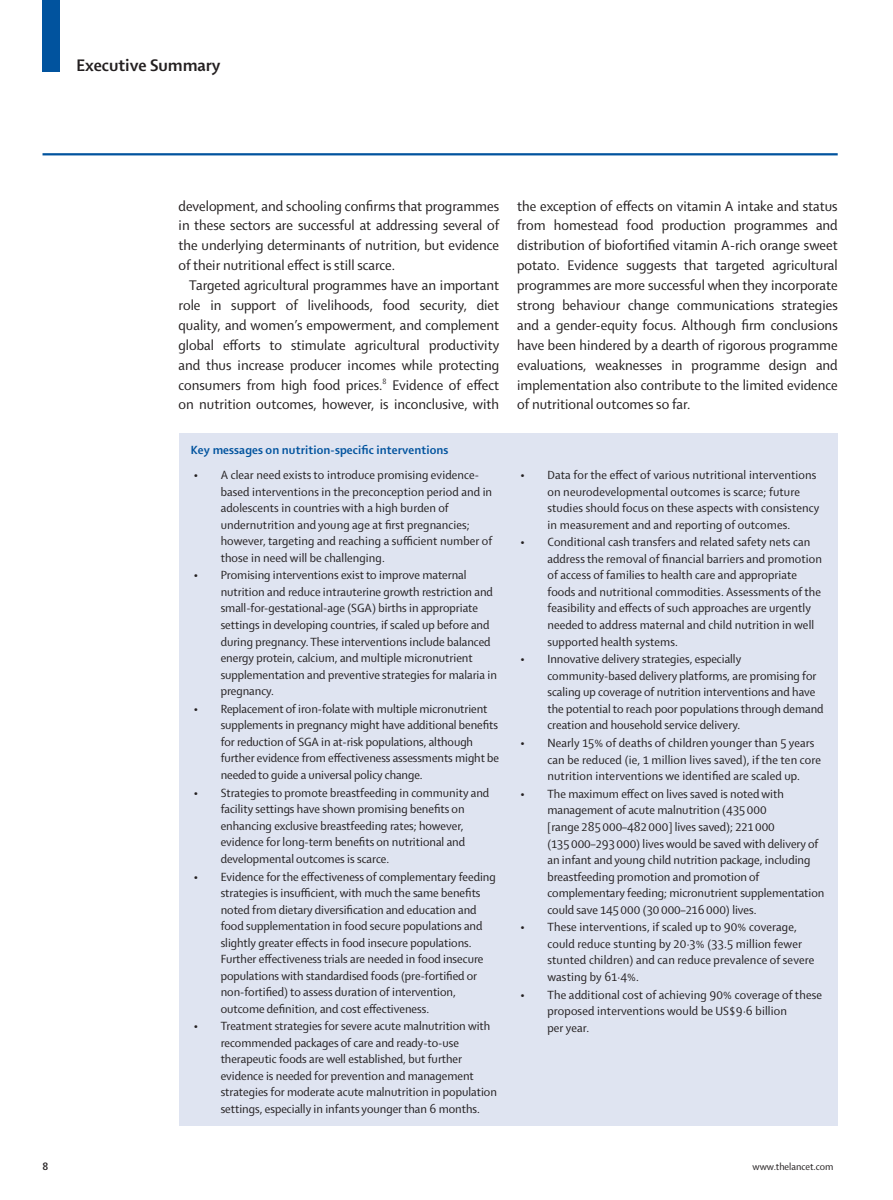
<style>
.page{position:relative;width:893px;height:1200px;background:#fff}
.page>*{position:absolute;margin:0;border:0;box-sizing:border-box;transform-origin:0 0}
.t1{font:700 18px "Shaker 2 Lancet";color:#231f20}
.editorial_text_body{font:15px/19.8px "Shaker 2 Lancet";color:#231f20;text-align:justify}
.panel_text{font:12.75px/16.5px "Shaker 2 Lancet";color:#231f20}
.panel_main_head__gre{font:700 12.75px "Shaker 2 Lancet";letter-spacing:.01em;color:#01539e}
.t2{font:10.5px "Shaker 2 Lancet";color:#231f20}
.t3{font:700 10.5px "Shaker 2 Lancet";color:#231f20}
</style>
<div class="page">
<div style="left:43px;top:0;width:17px;height:71px;background:#01539e"></div>
<hr style="left:43px;top:153px;width:795px;height:2px;background:#01539e">
<div style="left:180px;top:433px;width:658px;height:692px;background:#dfe4f1"></div>
<h1 class="t1" style="left:77px;top:54px;width:145px">Executive Summary</h1>
<p class="editorial_text_body" style="left:179px;top:195px;width:322px">development, and schooling confirms that programmes in these sectors are successful at addressing several of the underlying determinants of nutrition, but evidence of their nutritional effect is still scarce.</p>
<p class="editorial_text_body" style="left:179px;top:274px;width:322px;text-indent:11px">Targeted agricultural programmes have an important role in support of livelihoods, food security, diet quality, and women’s empowerment, and complement global efforts to stimulate agricultural productivity and thus increase producer incomes while protecting consumers from high food prices.<sup>8</sup> Evidence of effect on nutrition outcomes, however, is inconclusive, with</p>
<p class="panel_main_head__gre" style="left:191px;top:441px;width:259px">Key messages on nutrition-specific interventions</p>
<p class="panel_text" style="left:221px;top:466px;width:273px;text-indent:-27px">• A clear need exists to introduce promising evidence&shy;based interventions in the preconception period and in adolescents in countries with a high burden of undernutrition and young age at first pregnancies; however, targeting and reaching a sufficient number of those in need will be challenging.</p>
<p class="panel_text" style="left:221px;top:566px;width:278px;text-indent:-27px">• Promising interventions exist to improve maternal nutrition and reduce intrauterine growth restriction and small-for-gestational-age (SGA) births in appropriate settings in developing countries, if scaled up before and during pregnancy. These interventions include balanced energy protein, calcium, and multiple micronutrient supplementation and preventive strategies for malaria in pregnancy.</p>
<p class="panel_text" style="left:221px;top:699px;width:280px;text-indent:-27px">• Replacement of iron-folate with multiple micronutrient supplements in pregnancy might have additional benefits for reduction of SGA in at-risk populations, although further evidence from effectiveness assessments might be needed to guide a universal policy change.</p>
<p class="panel_text" style="left:221px;top:783px;width:270px;text-indent:-27px">• Strategies to promote breastfeeding in community and facility settings have shown promising benefits on enhancing exclusive breastfeeding rates; however, evidence for long-term benefits on nutritional and developmental outcomes is scarce.</p>
<p class="panel_text" style="left:221px;top:867px;width:277px;text-indent:-27px">• Evidence for the effectiveness of complementary feeding strategies is insufficient, with much the same benefits noted from dietary diversification and education and food supplementation in food secure populations and slightly greater effects in food insecure populations.<br>Further effectiveness trials are needed in food insecure populations with standardised foods (pre-fortified or non-fortified) to assess duration of intervention, outcome definition, and cost effectiveness.</p>
<p class="panel_text" style="left:221px;top:1017px;width:278px;text-indent:-27px">• Treatment strategies for severe acute malnutrition with recommended packages of care and ready-to-use therapeutic foods are well established, but further evidence is needed for prevention and management strategies for moderate acute malnutrition in population settings, especially in infants younger than 6 months.</p>
<p class="editorial_text_body" style="left:517px;top:195px;width:322px">the exception of effects on vitamin A intake and status from homestead food production programmes and distribution of biofortified vitamin A-rich orange sweet potato. Evidence suggests that targeted agricultural programmes are more successful when they incorporate strong behaviour change communications strategies and a gender-equity focus. Although firm conclusions have been hindered by a dearth of rigorous programme evaluations, weaknesses in programme design and implementation also contribute to the limited evidence of nutritional outcomes so far.</p>
<p class="panel_text" style="left:547px;top:466px;width:273px;text-indent:-27px">• Data for the effect of various nutritional interventions on neurodevelopmental outcomes is scarce; future studies should focus on these aspects with consistency in measurement and and reporting of outcomes.</p>
<p class="panel_text" style="left:547px;top:533px;width:276px;text-indent:-27px">• Conditional cash transfers and related safety nets can address the removal of financial barriers and promotion of access of families to health care and appropriate foods and nutritional commodities. Assessments of the feasibility and effects of such approaches are urgently needed to address maternal and child nutrition in well supported health systems.</p>
<p class="panel_text" style="left:547px;top:650px;width:278px;text-indent:-27px">• Innovative delivery strategies, especially community-based delivery platforms, are promising for scaling up coverage of nutrition interventions and have the potential to reach poor populations through demand creation and household service delivery.</p>
<p class="panel_text" style="left:547px;top:734px;width:275px;text-indent:-27px">• Nearly 15% of deaths of children younger than 5 years can be reduced (ie, 1 million lives saved), if the ten core nutrition interventions we identified are scaled up.</p>
<p class="panel_text" style="left:547px;top:784px;width:278px;text-indent:-27px">• The maximum effect on lives saved is noted with management of acute malnutrition (435000<br>[range 285000–482000] lives saved); 221000 (135000–293000) lives would be saved with delivery of an infant and young child nutrition package, including breastfeeding promotion and promotion of complementary feeding; micronutrient supplementation could save 145000 (30000–216000) lives.</p>
<p class="panel_text" style="left:547px;top:918px;width:268px;text-indent:-27px">• These interventions, if scaled up to 90% coverage, could reduce stunting by 20·3% (33.5 million fewer stunted children) and can reduce prevalence of severe wasting by 61·4%.</p>
<p class="panel_text" style="left:547px;top:985px;width:276px;text-indent:-27px">• The additional cost of achieving 90% coverage of these proposed interventions would be US$9·6 billion<br>per year.</p>
<p class="t3" style="left:43px;top:1159px;width:7px">8</p>
<p class="t2" style="left:753px;top:1159px;width:82px">www.thelancet.com</p>
</div>
